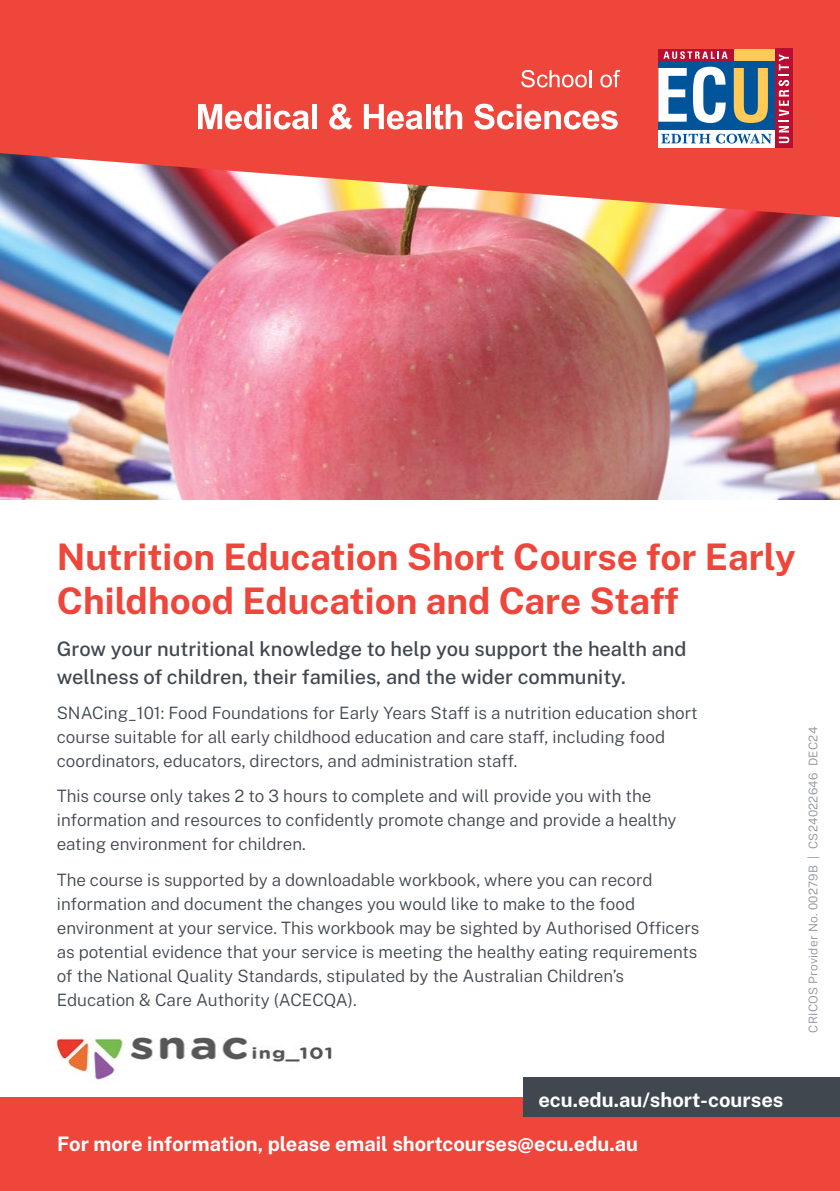
<style>
.page{position:relative;width:840px;height:1191px;background:#fff}
.page>*{position:absolute;margin:0;border:0;box-sizing:border-box;transform-origin:0 0}
.t1{font:700 36.6px/44px "Public Sans";color:#ef463b}
.t2{font:500 20px/28px "Public Sans";color:#40474f}
.t3{font:700 20px "Public Sans";color:#fff}
.t4{font:300 17px/24px "Public Sans";color:#40474f}
.t5{font:300 12px "Public Sans";letter-spacing:.02em;color:#8e9398}
</style>
<div class="page">
<img style="left:0;top:217px;width:839px;height:282px">
<div style="left:0;top:1097px;width:839px;height:94px;background:#ef463b"></div>
<svg style="left:0;top:0;width:839px;height:217px;background:#e7554c"></svg>
<div style="left:523px;top:1077px;width:316px;height:40px;background:#40474f"></div>
<div style="left:774px;top:49px;width:18px;height:99px;background:#b90e31"></div>
<div style="left:658px;top:61px;width:116px;height:69px;background:#005499"></div>
<div style="left:658px;top:130px;width:116px;height:18px;background:#fff"></div>
<svg style="left:733px;top:68px;width:34px;height:55px"></svg>
<svg style="left:658px;top:68px;width:28px;height:54px"></svg>
<svg style="left:693px;top:67px;width:32px;height:56px"></svg>
<svg style="left:661px;top:134px;width:110px;height:10px"></svg>
<div style="left:733px;top:49px;width:41px;height:12px;background:#ffcb56"></div>
<div style="left:658px;top:49px;width:75px;height:12px;background:#b90e31"></div>
<svg style="left:778px;top:54px;width:10px;height:89px"></svg>
<svg style="left:663px;top:51px;width:64px;height:8px"></svg>
<svg style="left:521px;top:70px;width:70px;height:17px"></svg>
<svg style="left:600px;top:70px;width:20px;height:17px"></svg>
<svg style="left:198px;top:104px;width:111px;height:25px"></svg>
<div style="left:312px;top:104px;width:5px;height:25px;background:#fff"></div>
<svg style="left:329px;top:104px;width:23px;height:26px"></svg>
<svg style="left:363px;top:104px;width:59px;height:25px"></svg>
<div style="left:425px;top:104px;width:5px;height:25px;background:#fff"></div>
<svg style="left:432px;top:104px;width:30px;height:25px"></svg>
<svg style="left:474px;top:104px;width:143px;height:25px"></svg>
<img style="left:55px;top:1037px;width:277px;height:43px">
<h1 class="t1" style="left:57px;top:534px;width:740px">Nutrition Education Short Course for Early<br>Childhood Education and Care Staff</h1>
<p class="t2" style="left:57px;top:634px;width:631px">Grow your nutritional knowledge to help you support the health and wellness of children, their families, and the wider community.</p>
<p class="t4" style="left:57px;top:700px;width:642px">SNACing_101: Food Foundations for Early Years Staff is a nutrition education short course suitable for all early childhood education and care staff, including food coordinators, educators, directors, and administration staff.</p>
<p class="t4" style="left:57px;top:783px;width:621px">This course only takes 2 to 3 hours to complete and will provide you with the information and resources to confidently promote change and provide a healthy eating environment for children.</p>
<p class="t4" style="left:57px;top:867px;width:643px">The course is supported by a downloadable workbook, where you can record information and document the changes you would like to make to the food environment at your service. This workbook may be sighted by Authorised Officers as potential evidence that your service is meeting the healthy eating requirements of the National Quality Standards, stipulated by the Australian Children’s Education &amp; Care Authority (ACECQA).</p>
<p class="t5" style="left:804px;top:1032px;width:307px;rotate:-90deg">CRICOS Provider No. 00279B | CS24022646 DEC24</p>
<p class="t3" style="left:538px;top:1086px;width:246px">ecu.edu.au/short-courses</p>
<p class="t3" style="left:57px;top:1130px;width:582px">For more information, please email shortcourses@ecu.edu.au</p>
</div>
